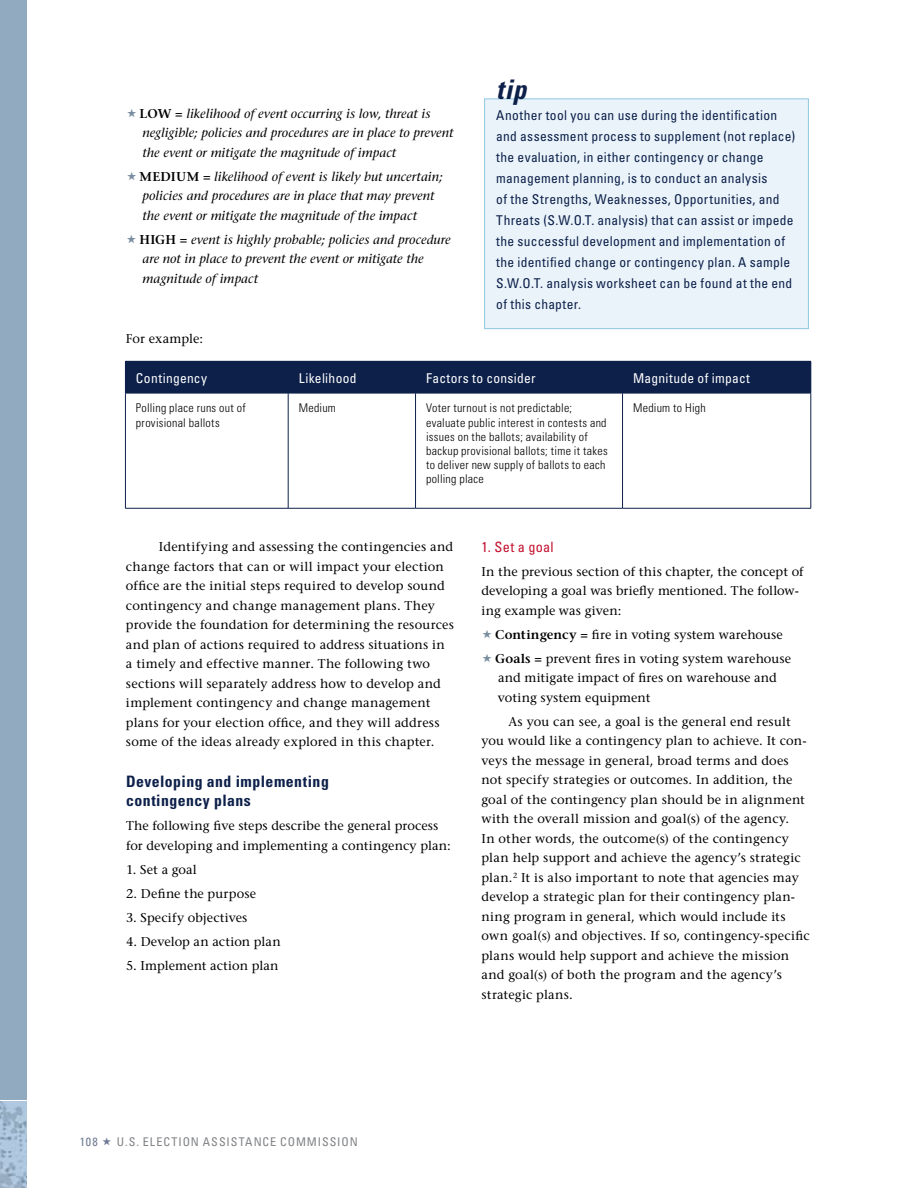
<style>
.page{position:relative;width:918px;height:1188px;background:#fff}
.page>*{position:absolute;margin:0;border:0;box-sizing:border-box;transform-origin:0 0}
.t1{font:italic 700 condensed 27px "Univers LT Std";color:#0d204a}
.t2{font:700 condensed 15.75px/19.5px "Univers LT Std";letter-spacing:.03em;color:#0d204a}
.t3{font:condensed 14.25px "Univers LT Std";letter-spacing:.02em;color:#c41230}
.t4{font:condensed 13.5px/21px "Univers LT Std";letter-spacing:.025em;color:#0d204a}
.t5{font:condensed 13.5px "Univers";letter-spacing:.025em;color:#fff}
.t6{font:500 12.75px/19.5px "Stone Serif Std";letter-spacing:.015em;color:#000}
.t7{font:italic 500 12.75px/19.5px "Stone Serif Std";letter-spacing:.005em;color:#000}
.t8{font:300 condensed 12px/14.2px "Univers LT Std";letter-spacing:.025em;color:#000}
.t9{font:condensed 12px "Univers LT Std";letter-spacing:.07em;color:#808285}
.t10{font:condensed 12px "Univers LT Std";color:#6e7992}
.s1{font-weight:600;font-style:normal}
.s2{font-weight:600}
</style>
<div class="page">
<div style="left:125px;top:361px;width:163px;height:32px;background:#0d204a"></div>
<div style="left:288px;top:361px;width:128px;height:32px;background:#0d204a"></div>
<div style="left:416px;top:361px;width:207px;height:32px;background:#0d204a"></div>
<div style="left:623px;top:361px;width:188px;height:32px;background:#0d204a"></div>
<hr style="left:811px;top:362px;width:1px;height:31px;background:#0d204a">
<hr style="left:125px;top:393px;width:1px;height:115px;background:#0d204a">
<hr style="left:125px;top:393px;width:163px;height:1px;background:#0d204a">
<hr style="left:288px;top:393px;width:128px;height:1px;background:#0d204a">
<hr style="left:416px;top:393px;width:207px;height:1px;background:#0d204a">
<hr style="left:623px;top:393px;width:188px;height:1px;background:#0d204a">
<hr style="left:288px;top:393px;width:1px;height:115px;background:#0d204a">
<hr style="left:415px;top:393px;width:1px;height:115px;background:#0d204a">
<hr style="left:622px;top:393px;width:1px;height:115px;background:#0d204a">
<hr style="left:811px;top:393px;width:1px;height:115px;background:#0d204a">
<hr style="left:125px;top:508px;width:163px;height:1px;background:#0d204a">
<hr style="left:288px;top:508px;width:128px;height:1px;background:#0d204a">
<hr style="left:416px;top:508px;width:207px;height:1px;background:#0d204a">
<hr style="left:623px;top:508px;width:188px;height:1px;background:#0d204a">
<div style="left:484px;top:98px;width:325px;height:231px;background:#e9f3f9;border:1px solid #8fc8e3"></div>
<div style="left:0;top:0;width:27px;height:1188px;background:#92aabf"></div>
<img style="left:0;top:1101px;width:27px;height:87px">
<hr style="left:0;top:1100px;width:41px;height:1px;background:#fff">
<p class="t7" style="left:140px;top:104px;width:316px"><span class="s1">LOW =</span> likelihood of event occurring is low, threat is negligible; policies and procedures are in place to prevent the event or mitigate the magnitude of impact</p>
<p class="t7" style="left:140px;top:167px;width:305px"><span class="s1">MEDIUM =</span> likelihood of event is likely but uncertain; policies and procedures are in place that may prevent the event or mitigate the magnitude of the impact</p>
<p class="t7" style="left:140px;top:230px;width:313px"><span class="s1">HIGH =</span> event is highly probable; policies and procedure are not in place to prevent the event or mitigate the magnitude of impact</p>
<p class="t6" style="left:126px;top:329px;width:79px">For example:</p>
<p class="t1" style="left:496px;top:73px;width:32px">tip</p>
<p class="t4" style="left:496px;top:105px;width:301px">Another tool you can use during the identification and assessment process to supplement (not replace) the evaluation, in either contingency or change management planning, is to conduct an analysis<br>of the Strengths, Weaknesses, Opportunities, and Threats (S.W.O.T. analysis) that can assist or impede the successful development and implementation of the identified change or contingency plan. A sample S.W.O.T. analysis worksheet can be found at the end of this chapter.</p>
<p class="t5" style="left:136px;top:369px;width:73px">Contingency</p>
<p class="t5" style="left:299px;top:369px;width:59px">L ikelihood</p>
<p class="t5" style="left:426px;top:369px;width:111px">Factors to consider</p>
<p class="t5" style="left:633px;top:369px;width:119px">Magnitude of impact</p>
<p class="t8" style="left:136px;top:401px;width:111px">Polling place runs out of provisional ballots</p>
<p class="t8" style="left:299px;top:401px;width:39px">Medium</p>
<p class="t8" style="left:426px;top:401px;width:183px">Voter turnout is not predictable; evaluate public interest in contests and issues on the ballots; availability of backup provisional ballots; time it takes to deliver new supply of ballots to each polling place</p>
<p class="t8" style="left:633px;top:401px;width:74px">Medium to High</p>
<p class="t6" style="left:126px;top:537px;width:329px;text-indent:33px">Identifying and assessing the contingencies and change factors that can or will impact your election office are the initial steps required to develop sound contingency and change management plans. They provide the foundation for determining the resources and plan of actions required to address situations in a timely and effective manner. The following two sections will separately address how to develop and implement contingency and change management plans for your election office, and they will address some of the ideas already explored in this chapter.</p>
<h2 class="t2" style="left:126px;top:771px;width:204px">developing and implementing contingency plans</h2>
<p class="t6" style="left:126px;top:816px;width:326px">The following five steps describe the general process for developing and implementing a contingency plan:</p>
<p class="t6" style="left:126px;top:860px;width:72px">1. Set a goal</p>
<p class="t6" style="left:126px;top:884px;width:132px">2. Define the purpose</p>
<p class="t6" style="left:126px;top:908px;width:123px">3. Specify objectives</p>
<p class="t6" style="left:126px;top:932px;width:156px">4. Develop an action plan</p>
<p class="t6" style="left:126px;top:956px;width:154px">5. Implement action plan</p>
<h3 class="t3" style="left:482px;top:538px;width:74px">1. Set a goal</h3>
<p class="t6" style="left:482px;top:562px;width:324px">In the previous section of this chapter, the concept of developing a goal was briefly mentioned. The follow&shy;ing example was given:</p>
<p class="t6" style="left:495px;top:625px;width:289px"><span class="s2">Contingency =</span> fire in voting system warehouse</p>
<p class="t6" style="left:495px;top:649px;width:298px"><span class="s2">Goals =</span> prevent fires in voting system warehouse and mitigate impact of fires on warehouse and voting system equipment</p>
<p class="t6" style="left:481px;top:712px;width:330px;text-indent:27px">As you can see, a goal is the general end result you would like a contingency plan to achieve. It con&shy;veys the message in general, broad terms and does not specify strategies or outcomes. In addition, the goal of the contingency plan should be in alignment with the overall mission and goal(s) of the agency.<br>In other words, the outcome(s) of the contingency plan help support and achieve the agency’s strategic plan.<sup>2</sup> It is also important to note that agencies may develop a strategic plan for their contingency plan&shy;ning program in general, which would include its own goal(s) and objectives. If so, contingency-specific plans would help support and achieve the mission and goal(s) of both the program and the agency’s strategic plans.</p>
<p class="t10" style="left:80px;top:1134px;width:20px">10 8</p>
<p class="t9" style="left:117px;top:1134px;width:242px">U . S . E L E C T IO N A S S IS TA N C E C O MM I S S IO N</p>
</div>
